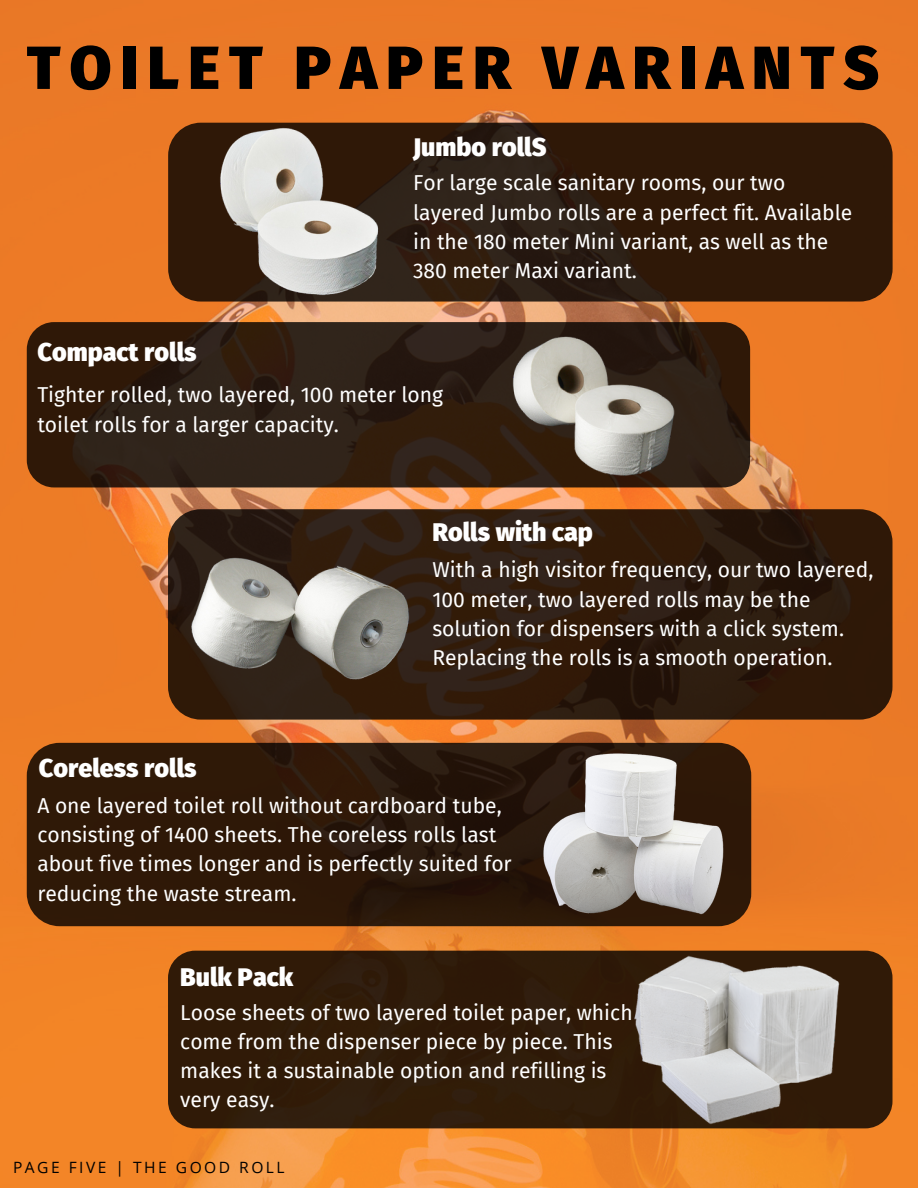
<style>
.page{position:relative;width:918px;height:1188px;background:#fff}
.page>*{position:absolute;margin:0;border:0;box-sizing:border-box;transform-origin:0 0}
.t1{font:900 60.75px "Fira Sans";letter-spacing:.15em;color:#000}
.t2{font:900 25.05px "Fira Sans";color:#fff}
.t3{font:21.15px/29.2px "Fira Sans";color:#fff}
.t4{font:15.6px "Open Sans";letter-spacing:.16em;color:#000}
</style>
<div class="page">
<img style="left:0;top:0;width:918px;height:1188px">
<div style="left:27px;top:743px;width:724px;height:183px;background:linear-gradient(to bottom,#2d190a,#2c1808);border-radius:33px"></div>
<img style="left:490px;top:735px;width:287px;height:191px">
<div style="left:168px;top:509px;width:725px;height:211px;background:linear-gradient(to right,#302014,#2d1809);border-radius:33px"></div>
<img style="left:168px;top:532px;width:256px;height:170px">
<div style="left:27px;top:322px;width:723px;height:165px;background:linear-gradient(to right,#301f12,#2c1c11);border-radius:27px"></div>
<img style="left:492px;top:330px;width:223px;height:149px">
<div style="left:168px;top:123px;width:725px;height:179px;background:linear-gradient(to right,#2f2117,#2e1807);border-radius:33px"></div>
<img style="left:160px;top:123px;width:263px;height:175px">
<div style="left:168px;top:951px;width:725px;height:177px;background:#301b07;border-radius:27px"></div>
<img style="left:590px;top:942px;width:287px;height:187px">
<p class="t1" style="left:27px;top:32px;width:854px">TOILET PAPER VARIANTS</p>
<p class="t2" style="left:37px;top:338px;width:161px">Compact rolls</p>
<p class="t2" style="left:413px;top:132px;width:135px">Jumbo rollS</p>
<p class="t3" style="left:413px;top:169px;width:441px">For large scale sanitary rooms, our two layered Jumbo rolls are a perfect fit. Available in the 180 meter Mini variant, as well as the 380 meter Maxi variant.</p>
<p class="t3" style="left:37px;top:381px;width:407px">Tighter rolled, two layered, 100 meter long toilet rolls for a larger capacity.</p>
<p class="t2" style="left:432px;top:517px;width:162px">Rolls with cap</p>
<p class="t2" style="left:39px;top:753px;width:159px">Coreless rolls</p>
<p class="t3" style="left:432px;top:556px;width:443px">With a high visitor frequency, our two layered, 100 meter, two layered rolls may be the solution for dispensers with a click system.<br>Replacing the rolls is a smooth operation.</p>
<p class="t3" style="left:37px;top:791px;width:476px">A one layered toilet roll without cardboard tube, consisting of 1400 sheets. The coreless rolls last about five times longer and is perfectly suited for reducing the waste stream.</p>
<p class="t2" style="left:180px;top:962px;width:115px">Bulk Pack</p>
<p class="t3" style="left:180px;top:998px;width:454px">Loose sheets of two layered toilet paper, which come from the dispenser piece by piece. This makes it a sustainable option and refilling is very easy.</p>
<p class="t4" style="left:13px;top:1156px;width:273px">PAGE FIVE | THE GOOD ROLL</p>
</div>
